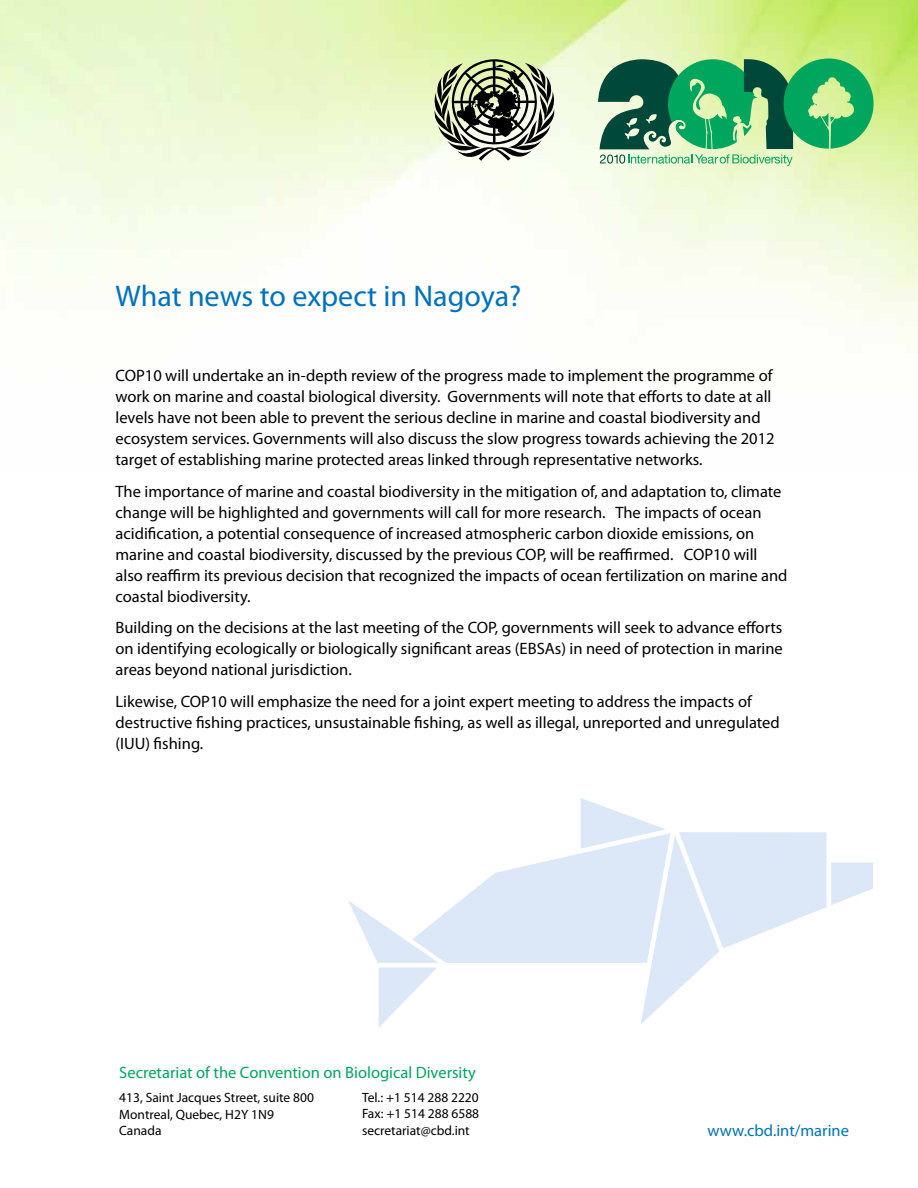
<style>
.page{position:relative;width:918px;height:1188px;background:#fff}
.page>*{position:absolute;margin:0;border:0;box-sizing:border-box;transform-origin:0 0}
.t1{font:30px "Myriad Pro";color:#0072bc}
.t2{font:16.5px/21px "Myriad Pro";color:#000}
.t3{font:16.5px "Myriad Pro";color:#00a65e}
.t4{font:16.5px "Myriad Pro";color:#0072bc}
.t5{font:13.5px/16.5px "Myriad Pro";color:#000}
</style>
<div class="page">
<svg style="left:348px;top:798px;width:525px;height:229px"></svg>
<img style="left:0;top:0;width:918px;height:344px">
<svg style="left:597px;top:59px;width:277px;height:107px;background:#5bae79"></svg>
<svg style="left:434px;top:59px;width:121px;height:102px;background:#8b917d"></svg>
<h1 class="t1" style="left:116px;top:278px;width:407px">What news to expect in Nagoya?</h1>
<p class="t2" style="left:116px;top:365px;width:661px">COP10 will undertake an in-depth review of the progress made to implement the programme of work on marine and coastal biological diversity. Governments will note that efforts to date at all levels have not been able to prevent the serious decline in marine and coastal biodiversity and ecosystem services. Governments will also discuss the slow progress towards achieving the 2012 target of establishing marine protected areas linked through representative networks.</p>
<p class="t2" style="left:116px;top:481px;width:674px">The importance of marine and coastal biodiversity in the mitigation of, and adaptation to, climate change will be highlighted and governments will call for more research. The impacts of ocean acidification, a potential consequence of increased atmospheric carbon dioxide emissions, on marine and coastal biodiversity, discussed by the previous COP, will be reaffirmed. COP10 will also reaffirm its previous decision that recognized the impacts of ocean fertilization on marine and coastal biodiversity.</p>
<p class="t2" style="left:116px;top:617px;width:669px;text-align:justify">Building on the decisions at the last meeting of the COP, governments will seek to advance efforts on identifying ecologically or biologically significant areas (EBSAs) in need of protection in marine areas beyond national jurisdiction.</p>
<p class="t2" style="left:116px;top:691px;width:666px">Likewise, COP10 will emphasize the need for a joint expert meeting to address the impacts of destructive fishing practices, unsustainable fishing, as well as illegal, unreported and unregulated (IUU) fishing.</p>
<p class="t3" style="left:119px;top:1062px;width:358px">Secretariat of the Convention on Biological Diversity</p>
<p class="t5" style="left:119px;top:1089px;width:196px">413, Saint Jacques Street, suite 800<br>Montreal, Quebec, H2Y 1N9<br>Canada</p>
<p class="t5" style="left:362px;top:1089px;width:119px;text-align:justify">Tel.: +1 514 288 2220<br>Fax: +1 514 288 6588 secretariat@cbd.int</p>
<p class="t4" style="left:708px;top:1120px;width:143px">www.cbd.int/marine</p>
</div>
